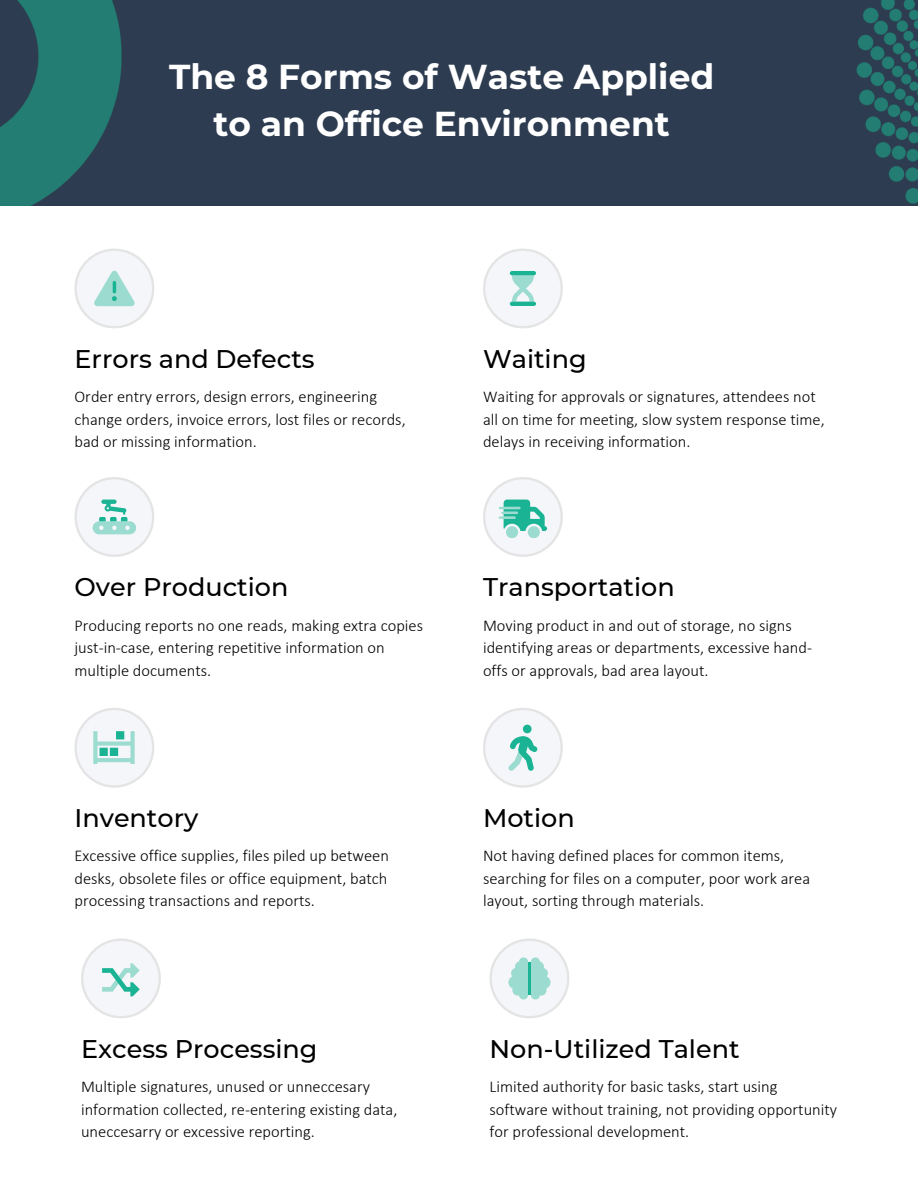
<style>
.page{position:relative;width:918px;height:1188px;background:#fff}
.page>*{position:absolute;margin:0;border:0;box-sizing:border-box;transform-origin:0 0}
.t1{font:700 34.5px/47.2px "Montserrat";color:#fff;text-align:center}
.t2{font:500 25.5px "Montserrat";color:#000}
.t3{font:300 16.5px/22.5px "Calibri";color:#000}
</style>
<div class="page">
<svg style="left:490px;top:939px;width:79px;height:79px"></svg>
<hr style="left:528px;top:962px;width:3px;height:33px;background:#1ab394">
<svg style="left:75px;top:708px;width:79px;height:80px"></svg>
<svg style="left:483px;top:708px;width:80px;height:80px"></svg>
<svg style="left:75px;top:477px;width:79px;height:80px"></svg>
<svg style="left:483px;top:477px;width:80px;height:80px"></svg>
<svg style="left:483px;top:249px;width:80px;height:79px"></svg>
<hr style="left:510px;top:271px;width:26px;height:4px;background:#1ab394;border-radius:2px">
<hr style="left:510px;top:302px;width:26px;height:4px;background:#1ab394;border-radius:2px">
<svg style="left:75px;top:249px;width:79px;height:79px"></svg>
<svg style="left:81px;top:939px;width:80px;height:79px"></svg>
<img style="left:0;top:0;width:918px;height:206px">
<p class="t1" style="left:169px;top:53px;width:547px">The 8 Forms of Waste Applied to an Office Environment</p>
<h1 class="t2" style="left:75px;top:343px;width:242px">Errors and Defects</h1>
<p class="t3" style="left:75px;top:387px;width:333px">Order entry errors, design errors, engineering change orders, invoice errors, lost files or records, bad or missing information.</p>
<p class="t2" style="left:75px;top:572px;width:216px">Over Production</p>
<h2 class="t3" style="left:75px;top:615px;width:350px">Producing reports no one reads, making extra copies just-in-case, entering repetitive information on multiple documents.</h2>
<h2 class="t2" style="left:75px;top:803px;width:125px">Inventory</h2>
<p class="t3" style="left:75px;top:846px;width:316px;text-align:justify">Excessive office supplies, files piled up between desks, obsolete files or office equipment, batch processing transactions and reports.</p>
<p class="t2" style="left:81px;top:1033px;width:238px">Excess Processing</p>
<p class="t3" style="left:81px;top:1077px;width:318px">Multiple signatures, unused or unneccesary information collected, re-entering existing data, uneccesarry or excessive reporting.</p>
<h2 class="t2" style="left:483px;top:343px;width:105px">Waiting</h2>
<p class="t3" style="left:483px;top:387px;width:343px">Waiting for approvals or signatures, attendees not all on time for meeting, slow system response time, delays in receiving information.</p>
<p class="t2" style="left:483px;top:572px;width:193px">Transportation</p>
<p class="t3" style="left:483px;top:615px;width:330px">Moving product in and out of storage, no signs identifying areas or departments, excessive hand&shy;offs or approvals, bad area layout.</p>
<p class="t2" style="left:483px;top:803px;width:93px">Motion</p>
<h2 class="t3" style="left:483px;top:846px;width:329px">Not having defined places for common items, searching for files on a computer, poor work area layout, sorting through materials.</h2>
<h2 class="t2" style="left:490px;top:1033px;width:251px">Non-Utilized Talent</h2>
<p class="t3" style="left:490px;top:1077px;width:349px">Limited authority for basic tasks, start using software without training, not providing opportunity for professional development.</p>
</div>
